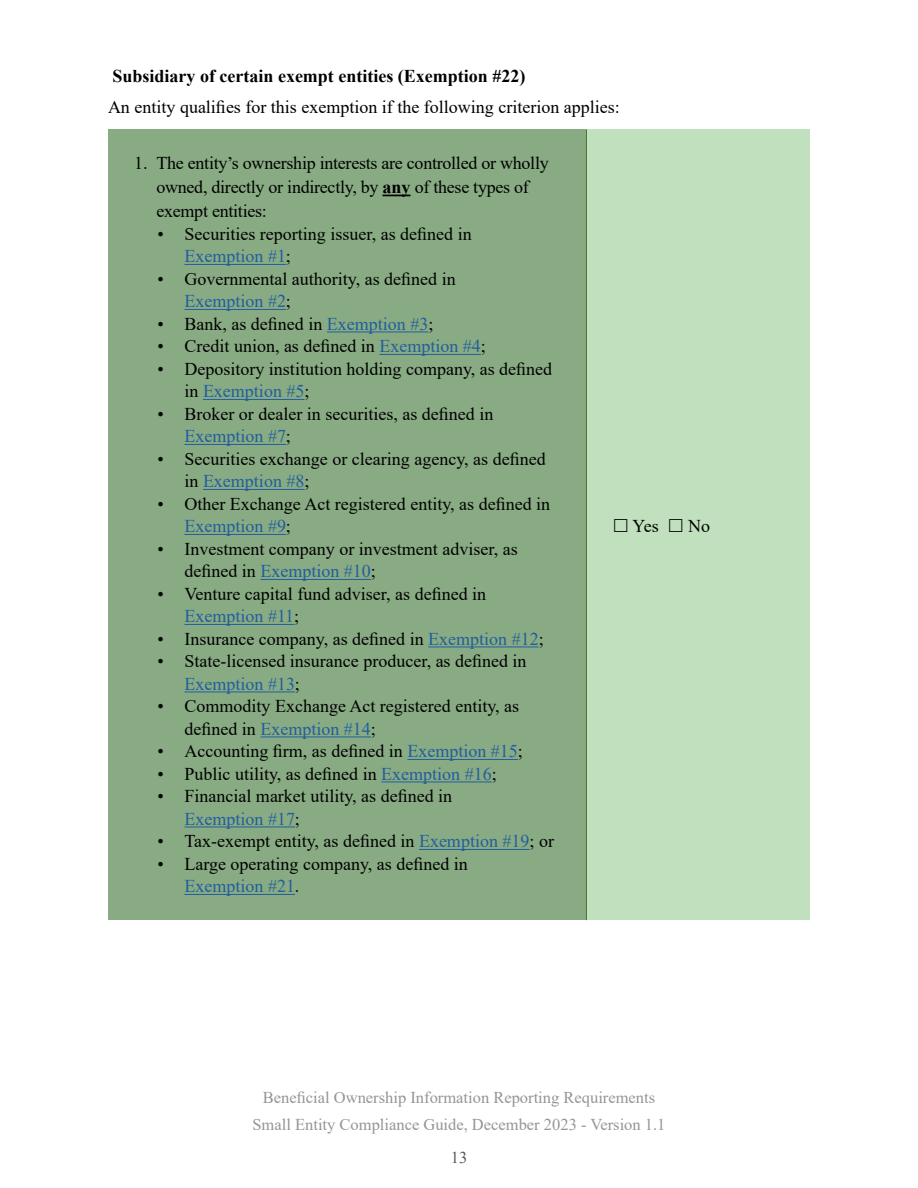
<style>
.page{position:relative;width:918px;height:1188px;background:#fff}
.page>*{position:absolute;margin:0;border:0;box-sizing:border-box;transform-origin:0 0}
.Call_Out_Box{font:18px/22.5px "Times New Roman";color:#000}
.Body_Text{font:18px "Times New Roman";color:#000}
.Body_Text-2{font:700 18px "Times New Roman";color:#000}
.t1{font:16.5px/27px "Times New Roman";color:#939598;text-align:center}
.t2{font:16.5px "Times New Roman";color:#58595b}
.s1{font-weight:700}
.s2{color:#215e9e}
</style>
<div class="page">
<div style="left:108px;top:129px;width:478px;height:791px;background:#89ab83"></div>
<div style="left:586px;top:129px;width:224px;height:791px;background:#c1e0bd"></div>
<hr style="left:586px;top:129px;width:1px;height:791px;background:#47752a">
<svg style="left:383px;top:195px;width:28px;height:1px"></svg>
<hr style="left:184px;top:264px;width:102px;height:1px;background:#215e9e">
<hr style="left:184px;top:309px;width:102px;height:1px;background:#215e9e">
<hr style="left:327px;top:332px;width:101px;height:1px;background:#215e9e">
<hr style="left:379px;top:354px;width:102px;height:1px;background:#215e9e">
<hr style="left:203px;top:399px;width:101px;height:1px;background:#215e9e">
<hr style="left:184px;top:444px;width:102px;height:1px;background:#215e9e">
<hr style="left:203px;top:489px;width:101px;height:1px;background:#215e9e">
<hr style="left:184px;top:534px;width:102px;height:1px;background:#215e9e">
<hr style="left:260px;top:579px;width:111px;height:1px;background:#215e9e">
<hr style="left:184px;top:624px;width:110px;height:1px;background:#215e9e">
<hr style="left:428px;top:647px;width:111px;height:1px;background:#215e9e">
<hr style="left:184px;top:692px;width:111px;height:1px;background:#215e9e">
<hr style="left:260px;top:737px;width:111px;height:1px;background:#215e9e">
<hr style="left:407px;top:759px;width:111px;height:1px;background:#215e9e">
<hr style="left:381px;top:782px;width:111px;height:1px;background:#215e9e">
<hr style="left:184px;top:827px;width:111px;height:1px;background:#215e9e">
<hr style="left:419px;top:849px;width:110px;height:1px;background:#215e9e">
<hr style="left:184px;top:894px;width:111px;height:1px;background:#215e9e">
<p class="Body_Text-2" style="left:112px;top:63px;width:414px">Subsidiary of certain exempt entities (Exemption #22)</p>
<p class="Body_Text" style="left:108px;top:94px;width:513px">An entity qualifies for this exemption if the following criterion applies:</p>
<p class="Call_Out_Box" style="left:156px;top:151px;width:394px;line-height:24px;text-indent:-22px">1. The entity’s ownership interests are controlled or wholly owned, directly or indirectly, by <span class="s1">any</span> of these types of exempt entities:</p>
<p class="Call_Out_Box" style="left:184px;top:222px;width:289px;text-indent:-27px">• Securities reporting issuer, as defined in<br><span class="s2">Exemption #1</span>;</p>
<p class="Call_Out_Box" style="left:184px;top:267px;width:273px;text-indent:-27px">• Governmental authority, as defined in<br><span class="s2">Exemption #2</span>;</p>
<p class="Call_Out_Box" style="left:158px;top:312px;width:277px">• Bank, as defined in <span class="s2">Exemption #3</span>;</p>
<p class="Call_Out_Box" style="left:158px;top:335px;width:330px">• Credit union, as defined in <span class="s2">Exemption #4</span>;</p>
<p class="Call_Out_Box" style="left:184px;top:357px;width:369px;text-indent:-27px">• Depository institution holding company, as defined in <span class="s2">Exemption #5</span>;</p>
<p class="Call_Out_Box" style="left:184px;top:402px;width:310px;text-indent:-27px">• Broker or dealer in securities, as defined in<br><span class="s2">Exemption #7</span>;</p>
<p class="Call_Out_Box" style="left:184px;top:447px;width:363px;text-indent:-27px">• Securities exchange or clearing agency, as defined in <span class="s2">Exemption #8</span>;</p>
<p class="Call_Out_Box" style="left:184px;top:492px;width:367px;text-indent:-27px">• Other Exchange Act registered entity, as defined in<br><span class="s2">Exemption #9</span>;</p>
<p class="Call_Out_Box" style="left:184px;top:537px;width:335px;text-indent:-27px">• Investment company or investment adviser, as defined in <span class="s2">Exemption #10</span>;</p>
<p class="Call_Out_Box" style="left:184px;top:582px;width:303px;text-indent:-27px">• Venture capital fund adviser, as defined in<br><span class="s2">Exemption #11</span>;</p>
<p class="Call_Out_Box" style="left:158px;top:627px;width:388px">• Insurance company, as defined in <span class="s2">Exemption #12</span>;</p>
<p class="Call_Out_Box" style="left:184px;top:650px;width:344px;text-indent:-27px">• State-licensed insurance producer, as defined in<br><span class="s2">Exemption #13</span>;</p>
<p class="Call_Out_Box" style="left:184px;top:695px;width:336px;text-indent:-27px">• Commodity Exchange Act registered entity, as defined in <span class="s2">Exemption #14</span>;</p>
<p class="Call_Out_Box" style="left:158px;top:740px;width:367px">• Accounting firm, as defined in <span class="s2">Exemption #15</span>;</p>
<p class="Call_Out_Box" style="left:158px;top:762px;width:341px">• Public utility, as defined in <span class="s2">Exemption #16</span>;</p>
<p class="Call_Out_Box" style="left:184px;top:785px;width:269px;text-indent:-27px">• Financial market utility, as defined in<br><span class="s2">Exemption #17</span>;</p>
<p class="Call_Out_Box" style="left:158px;top:830px;width:398px">• Tax-exempt entity, as defined in <span class="s2">Exemption #19</span>; or</p>
<p class="Call_Out_Box" style="left:184px;top:852px;width:285px;text-indent:-27px">• Large operating company, as defined in<br><span class="s2">Exemption #21</span>.</p>
<p class="Call_Out_Box" style="left:633px;top:514px;width:28px">Yes</p>
<p class="Call_Out_Box" style="left:688px;top:514px;width:23px">No</p>
<p class="t1" style="left:252px;top:1083px;width:415px">Beneficial Ownership Information Reporting Requirements<br>Small Entity Compliance Guide, December 2023 - Version 1.1</p>
<p class="t2" style="left:451px;top:1146px;width:18px">13</p>
</div>
